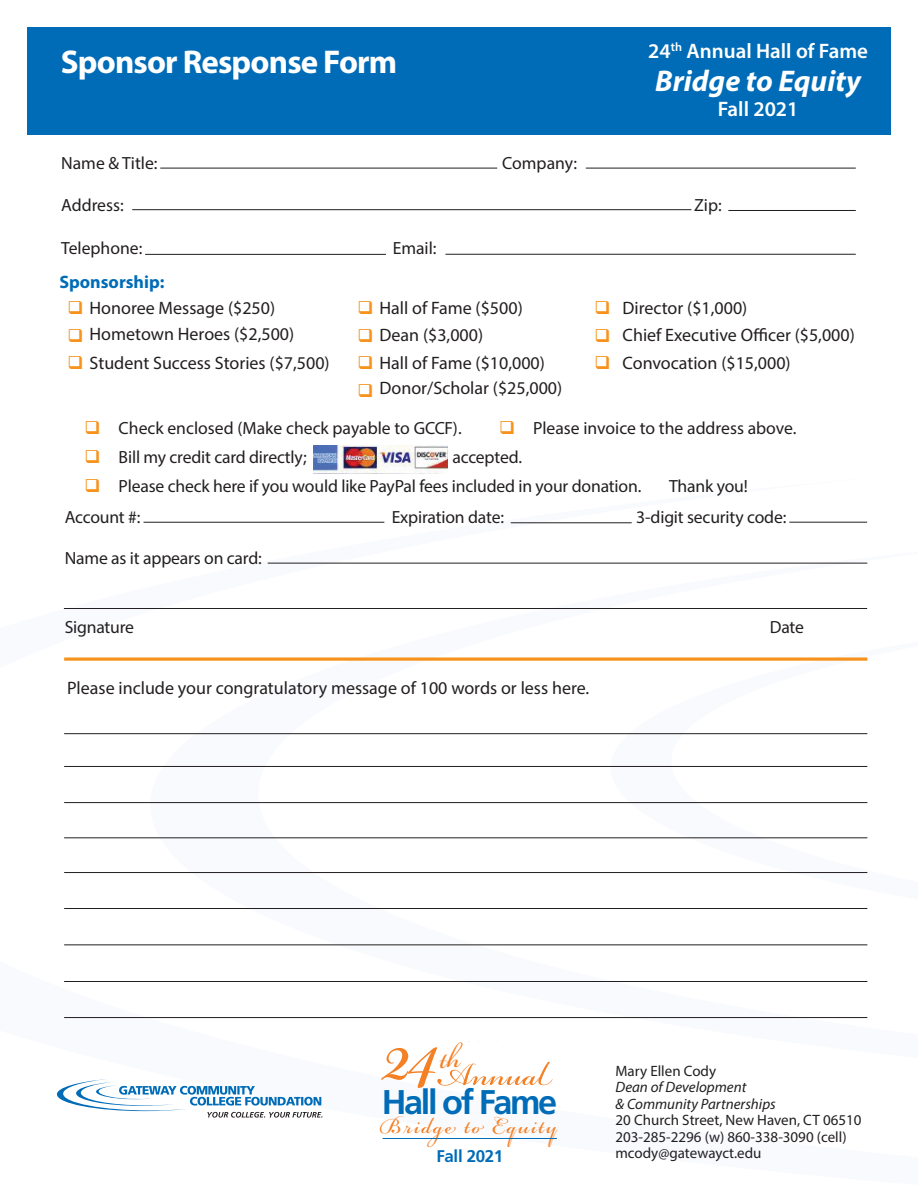
<style>
.page{position:relative;width:918px;height:1188px;background:#fff}
.page>*{position:absolute;margin:0;border:0;box-sizing:border-box;transform-origin:0 0}
.t1{font:italic 117.45px "Bickham Script Pro";color:#f48026}
.t2{font:italic 49.5px "Bickham Script Pro";color:#f48026}
.t3{font:italic 43.35px "Bickham Script Pro";color:#f48026}
.t4{font:italic 34.95px "Bickham Script Pro";color:#f48026}
.t5{font:700 34.2px "Frutiger";letter-spacing:-.07em;color:#006cb7}
.t6{font:700 33px "Myriad Pro";letter-spacing:-.025em;color:#fff}
.t7{font:italic 700 30px "Myriad Pro";color:#fff}
.t8{font:600 21px "Myriad Pro";color:#fff}
.t9{font:18px "Myriad Pro";color:#231f20}
.t10{font:700 18px "Myriad Pro";color:#006cb7}
.t11{font:17.7px "Myriad Pro";letter-spacing:-.01em;color:#231f20}
.t12{font:700 16.95px "Frutiger";letter-spacing:-.02em;color:#006cb7}
.t13{font:15px "Myriad Pro";color:#231f20}
.t14{font:italic 15px/16.5px "Myriad Pro";color:#231f20}
.s1{color:#f7931d}
.s2{font-size:111px}
</style>
<div class="page">
<svg style="left:150px;top:562px;width:718px;height:457px"></svg>
<svg style="left:611px;top:619px;width:257px;height:323px"></svg>
<div style="left:27px;top:27px;width:864px;height:108px;background:#006cb7"></div>
<svg style="left:57px;top:1079px;width:266px;height:39px"></svg>
<hr style="left:64px;top:733px;width:803px;height:1px;background:#231f20">
<hr style="left:64px;top:766px;width:803px;height:1px;background:#231f20">
<hr style="left:64px;top:802px;width:803px;height:1px;background:#231f20">
<hr style="left:64px;top:837px;width:803px;height:1px;background:#231f20">
<hr style="left:64px;top:872px;width:803px;height:1px;background:#231f20">
<hr style="left:64px;top:908px;width:803px;height:1px;background:#231f20">
<hr style="left:64px;top:944px;width:803px;height:1px;background:#231f20">
<hr style="left:64px;top:981px;width:803px;height:1px;background:#231f20">
<hr style="left:64px;top:1017px;width:803px;height:1px;background:#231f20">
<svg style="left:64px;top:657px;width:803px;height:4px;background:#f8a748"></svg>
<hr style="left:145px;top:254px;width:241px;height:1px;background:#231f20">
<hr style="left:160px;top:168px;width:337px;height:1px;background:#231f20">
<hr style="left:132px;top:209px;width:559px;height:1px;background:#231f20">
<hr style="left:728px;top:210px;width:128px;height:1px;background:#231f20">
<hr style="left:446px;top:254px;width:410px;height:1px;background:#231f20">
<hr style="left:586px;top:168px;width:270px;height:1px;background:#231f20">
<img style="left:313px;top:446px;width:135px;height:28px">
<hr style="left:64px;top:608px;width:803px;height:1px;background:#231f20">
<hr style="left:144px;top:522px;width:240px;height:1px;background:#231f20">
<hr style="left:268px;top:563px;width:599px;height:1px;background:#231f20">
<hr style="left:789px;top:522px;width:78px;height:1px;background:#231f20">
<hr style="left:511px;top:522px;width:121px;height:1px;background:#231f20">
<hr style="left:383px;top:1138px;width:174px;height:1px;background:#006cb7">
<p class="t6" style="left:61px;top:41px;width:338px">Sponsor Response Form</p>
<p class="t8" style="left:648px;top:38px;width:221px">24<sup>th</sup> Annual Hall of Fame</p>
<p class="t7" style="left:655px;top:61px;width:207px">Bridge to Equity</p>
<p class="t8" style="left:718px;top:96px;width:82px">Fall 2021</p>
<p class="t11" style="left:61px;top:152px;width:98px">Name &amp; Title:</p>
<p class="t11" style="left:502px;top:152px;width:76px">Company:</p>
<p class="t11" style="left:61px;top:195px;width:64px">Address:</p>
<p class="t11" style="left:694px;top:195px;width:29px">Zip:</p>
<p class="t11" style="left:61px;top:237px;width:83px">Telephone:</p>
<p class="t11" style="left:393px;top:237px;width:45px">Email:</p>
<p class="t10" style="left:59px;top:270px;width:107px">Sponsorship:</p>
<p class="t9" style="left:68px;top:297px;width:209px"><span class="s1">❑</span> Honoree Message ($250)</p>
<p class="t9" style="left:357px;top:297px;width:167px"><span class="s1">❑</span> Hall of Fame ($500)</p>
<p class="t9" style="left:623px;top:297px;width:126px">Director ($1,000)</p>
<p class="t9" style="left:90px;top:322px;width:206px">Hometown Heroes ($2,500)</p>
<p class="t9" style="left:357px;top:324px;width:127px"><span class="s1">❑</span> Dean ($3,000)</p>
<p class="t9" style="left:623px;top:324px;width:234px">Chief Executive Officer ($5,000)</p>
<p class="t9" style="left:68px;top:351px;width:264px"><span class="s1">❑</span> Student Success Stories ($7,500)</p>
<p class="t9" style="left:357px;top:351px;width:189px"><span class="s1">❑</span> Hall of Fame ($10,000)</p>
<p class="t9" style="left:623px;top:351px;width:170px">Convocation ($15,000)</p>
<p class="t9" style="left:379px;top:377px;width:184px">Donor/Scholar ($25,000)</p>
<p class="t11" style="left:85px;top:417px;width:379px"><span class="s1">❑</span> Check enclosed (Make check payable to GCCF).</p>
<p class="t11" style="left:499px;top:417px;width:299px"><span class="s1">❑</span> Please invoice to the address above.</p>
<p class="t11" style="left:85px;top:446px;width:224px"><span class="s1">❑</span> Bill my credit card directly;</p>
<p class="t11" style="left:452px;top:446px;width:71px">accepted.</p>
<p class="t11" style="left:85px;top:475px;width:558px"><span class="s1">❑</span> Please check here if you would like PayPal fees included in your donation.</p>
<p class="t11" style="left:669px;top:475px;width:80px">Thank you!</p>
<p class="t11" style="left:65px;top:507px;width:77px">Account #:</p>
<p class="t11" style="left:392px;top:507px;width:114px">Expiration date:</p>
<p class="t11" style="left:636px;top:507px;width:152px">3-digit security code:</p>
<p class="t11" style="left:65px;top:547px;width:199px">Name as it appears on card:</p>
<p class="t11" style="left:65px;top:616px;width:71px">Signature</p>
<p class="t11" style="left:770px;top:616px;width:36px">Date</p>
<p class="t9" style="left:67px;top:677px;width:524px">Please include your congratulatory message of 100 words or less here.</p>
<p class="t3" style="left:441px;top:1027px;width:62px">th</p>
<p class="t1" style="left:387px;top:970px;width:159px">2<span class="s2">4</span></p>
<p class="t2" style="left:438px;top:1039px;width:162px">Annual</p>
<p class="t5" style="left:382px;top:1082px;width:177px">Hall of Fame</p>
<p class="t12" style="left:436px;top:1146px;width:68px">Fall 2021</p>
<p class="t4" style="left:381px;top:1100px;width:210px">BridgetoEquity</p>
<p class="t13" style="left:615px;top:1062px;width:102px">Mary Ellen Cody</p>
<p class="t14" style="left:615px;top:1079px;width:162px">Dean of Development<br>&amp; Community Partnerships</p>
<p class="t13" style="left:615px;top:1111px;width:248px">20 Church Street, New Haven, CT 06510</p>
<p class="t13" style="left:615px;top:1128px;width:233px">203-285-2296 (w) 860-338-3090 (cell)</p>
<p class="t13" style="left:615px;top:1144px;width:148px">mcody@gatewayct.edu</p>
</div>
